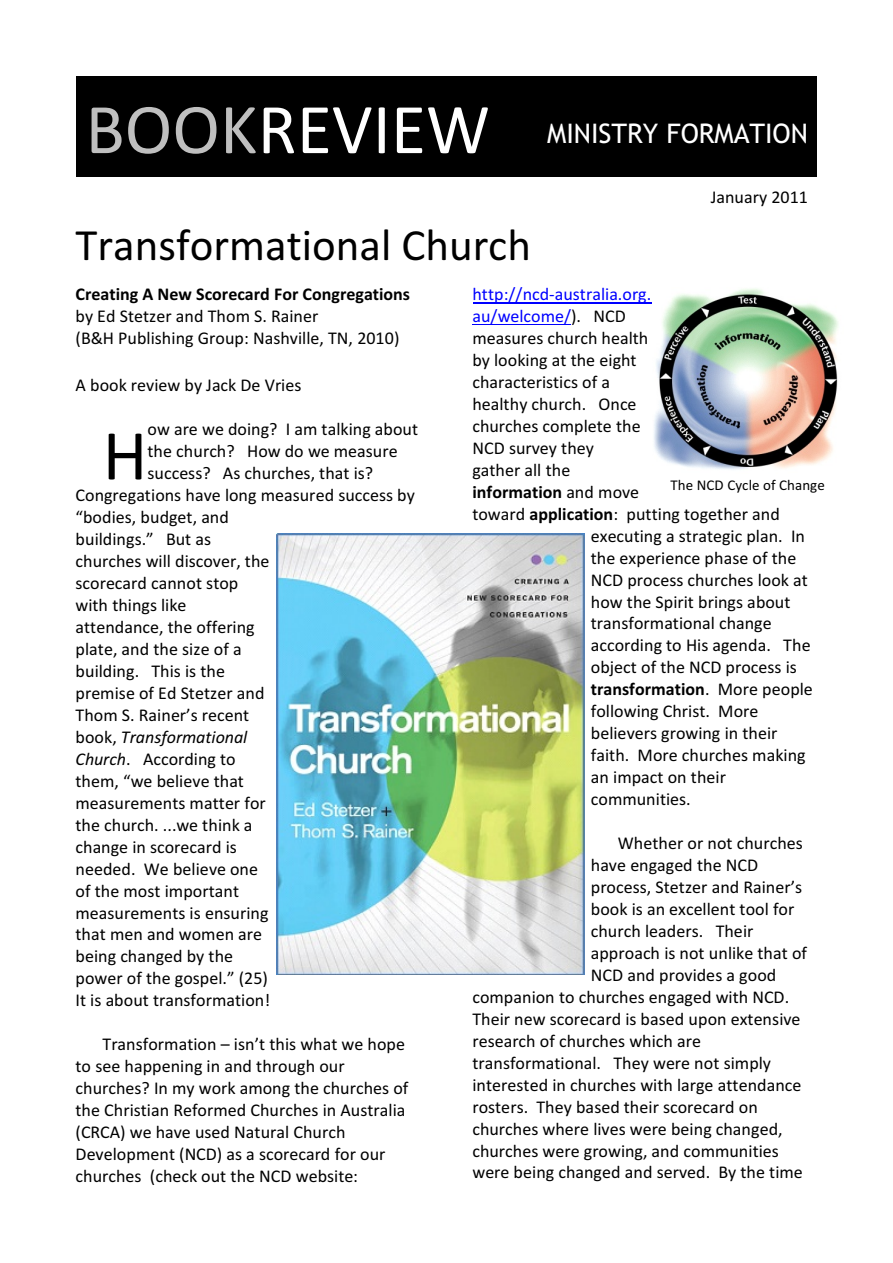
<style>
.page{position:relative;width:893px;height:1263px;background:#fff}
.page>*{position:absolute;margin:0;border:0;box-sizing:border-box;transform-origin:0 0}
.t1{font:72px "Calibri";color:#fff}
.t2{font:72px "Calibri";color:#000}
.t3{font:45px "Calibri";color:#000}
.t4{font:27px "Trebuchet MS";color:#fff}
.t5{font:18px/21.9px "Calibri";color:#000}
.t6{font:700 18px "Calibri";color:#000}
.t7{font:18px "Calibri";color:#00f}
.t8{font:italic 18px "Calibri";color:#000}
.t9{font:15px "Calibri";letter-spacing:.005em;color:#000}
.s1{color:#bfbfbf}
.s2{color:#000}
.s3{font-weight:400}
.s4{font-weight:700}
.s5{font-style:normal}
.s6{font-style:italic}
</style>
<div class="page">
<div style="left:76px;top:76px;width:741px;height:101px;background:#000"></div>
<hr style="left:472px;top:303px;width:179px;height:1px;background:#00f">
<hr style="left:472px;top:324px;width:99px;height:1px;background:#00f">
<img style="left:276px;top:533px;width:308px;height:441px">
<img style="left:653px;top:288px;width:185px;height:182px">
<h1 class="t1" style="left:86px;top:99px;width:406px"><span class="s1">BOOK</span>REVIEW</h1>
<h3 class="t4" style="left:547px;top:123px;width:262px">MINISTRY FORMATION</h3>
<p class="t5" style="left:711px;top:188px;width:99px">January 2011</p>
<h2 class="t3" style="left:76px;top:226px;width:457px">Transformational Church</h2>
<p class="t6" style="left:76px;top:286px;width:336px">Creating A New Scorecard For Congregations</p>
<p class="t5" style="left:76px;top:306px;width:325px">by Ed Stetzer and Thom S. Rainer<br>(B&amp;H Publishing Group: Nashville, TN, 2010)</p>
<p class="t5" style="left:76px;top:376px;width:227px">A book review by Jack De Vries</p>
<h1 class="t2" style="left:103px;top:425px;width:46px">H</h1>
<p class="t7" style="left:472px;top:286px;width:180px">http://ncd-australia.org.</p>
<p class="t7" style="left:472px;top:308px;width:155px">au/welcome/<span class="s2">). NCD</span></p>
<p class="t5" style="left:472px;top:328px;width:177px">measures church health</p>
<p class="t5" style="left:472px;top:350px;width:166px">by looking at the eight</p>
<p class="t5" style="left:472px;top:372px;width:139px">characteristics of a</p>
<p class="t5" style="left:472px;top:394px;width:166px">healthy church. Once</p>
<p class="t5" style="left:472px;top:416px;width:170px">churches complete the</p>
<p class="t5" style="left:472px;top:438px;width:123px">NCD survey they</p>
<p class="t5" style="left:472px;top:460px;width:99px">gather all the</p>
<p class="t6" style="left:472px;top:484px;width:168px">information <span class="s3">and move</span></p>
<p class="t5" style="left:472px;top:504px;width:309px">toward <span class="s4">application</span>: putting together and</p>
<p class="t5" style="left:591px;top:526px;width:216px">executing a strategic plan. In</p>
<p class="t5" style="left:591px;top:548px;width:207px">the experience phase of the</p>
<p class="t5" style="left:591px;top:570px;width:218px">NCD process churches look at</p>
<p class="t5" style="left:591px;top:592px;width:201px">how the Spirit brings about</p>
<p class="t5" style="left:591px;top:614px;width:182px">transformational change</p>
<p class="t5" style="left:591px;top:636px;width:221px">according to His agenda. The</p>
<p class="t5" style="left:591px;top:658px;width:207px">object of the NCD process is</p>
<p class="t6" style="left:591px;top:682px;width:223px">transformation<span class="s3">. More people</span></p>
<p class="t5" style="left:591px;top:702px;width:169px">following Christ. More</p>
<p class="t5" style="left:591px;top:724px;width:188px">believers growing in their</p>
<p class="t5" style="left:591px;top:746px;width:216px">faith. More churches making</p>
<p class="t5" style="left:591px;top:768px;width:137px">an impact on their</p>
<p class="t5" style="left:591px;top:790px;width:101px">communities.</p>
<p class="t5" style="left:618px;top:833px;width:186px">Whether or not churches</p>
<p class="t5" style="left:591px;top:855px;width:169px">have engaged the NCD</p>
<p class="t5" style="left:591px;top:877px;width:213px">process, Stetzer and Rainer’s</p>
<p class="t5" style="left:591px;top:899px;width:205px">book is an excellent tool for</p>
<p class="t5" style="left:591px;top:921px;width:164px">church leaders. Their</p>
<p class="t5" style="left:591px;top:943px;width:218px">approach is not unlike that of</p>
<p class="t5" style="left:591px;top:965px;width:187px">NCD and provides a good</p>
<p class="t5" style="left:472px;top:987px;width:318px">companion to churches engaged with NCD.</p>
<p class="t5" style="left:472px;top:1009px;width:330px">Their new scorecard is based upon extensive</p>
<p class="t5" style="left:472px;top:1031px;width:230px">research of churches which are</p>
<p class="t5" style="left:472px;top:1053px;width:300px">transformational. They were not simply</p>
<p class="t5" style="left:472px;top:1075px;width:330px">interested in churches with large attendance</p>
<p class="t5" style="left:472px;top:1097px;width:287px">rosters. They based their scorecard on</p>
<p class="t5" style="left:472px;top:1119px;width:312px">churches where lives were being changed,</p>
<p class="t5" style="left:472px;top:1141px;width:308px">churches were growing, and communities</p>
<p class="t5" style="left:472px;top:1163px;width:332px">were being changed and served. By the time</p>
<p class="t5" style="left:148px;top:420px;width:272px">ow are we doing? I am talking about</p>
<p class="t5" style="left:148px;top:442px;width:252px">the church? How do we measure</p>
<p class="t5" style="left:148px;top:464px;width:227px">success? As churches, that is?</p>
<p class="t5" style="left:76px;top:486px;width:341px">Congregations have long measured success by</p>
<p class="t5" style="left:76px;top:508px;width:155px">“bodies, budget, and</p>
<p class="t5" style="left:76px;top:530px;width:137px">buildings.” But as</p>
<p class="t5" style="left:76px;top:552px;width:195px">churches will discover, the</p>
<p class="t5" style="left:76px;top:574px;width:164px">scorecard cannot stop</p>
<p class="t5" style="left:76px;top:596px;width:112px">with things like</p>
<p class="t5" style="left:76px;top:617px;width:181px">attendance, the offering</p>
<p class="t5" style="left:76px;top:639px;width:168px">plate, and the size of a</p>
<p class="t5" style="left:76px;top:661px;width:151px">building. This is the</p>
<p class="t5" style="left:76px;top:683px;width:190px">premise of Ed Stetzer and</p>
<p class="t5" style="left:76px;top:705px;width:175px">Thom S. Rainer’s recent</p>
<p class="t8" style="left:76px;top:729px;width:173px"><span class="s5">book,</span> Transformational</p>
<p class="t5" style="left:76px;top:749px;width:162px"><span class="s6">Church</span>. According to</p>
<p class="t5" style="left:76px;top:771px;width:170px">them, “we believe that</p>
<p class="t5" style="left:76px;top:793px;width:192px">measurements matter for</p>
<p class="t5" style="left:76px;top:815px;width:178px">the church. ...we think a</p>
<p class="t5" style="left:76px;top:837px;width:163px">change in scorecard is</p>
<p class="t5" style="left:76px;top:859px;width:184px">needed. We believe one</p>
<p class="t5" style="left:76px;top:881px;width:165px">of the most important</p>
<p class="t5" style="left:76px;top:903px;width:194px">measurements is ensuring</p>
<p class="t5" style="left:76px;top:925px;width:188px">that men and women are</p>
<p class="t5" style="left:76px;top:947px;width:159px">being changed by the</p>
<p class="t5" style="left:76px;top:969px;width:194px">power of the gospel.” (25)</p>
<p class="t5" style="left:76px;top:991px;width:196px">It is about transformation!</p>
<p class="t5" style="left:76px;top:1035px;width:334px;text-indent:27px">Transformation – isn’t this what we hope to see happening in and through our churches? In my work among the churches of the Christian Reformed Churches in Australia (CRCA) we have used Natural Church Development (NCD) as a scorecard for our churches (check out the NCD website:</p>
<p class="t9" style="left:670px;top:479px;width:156px">The NCD Cycle of Change</p>
</div>
